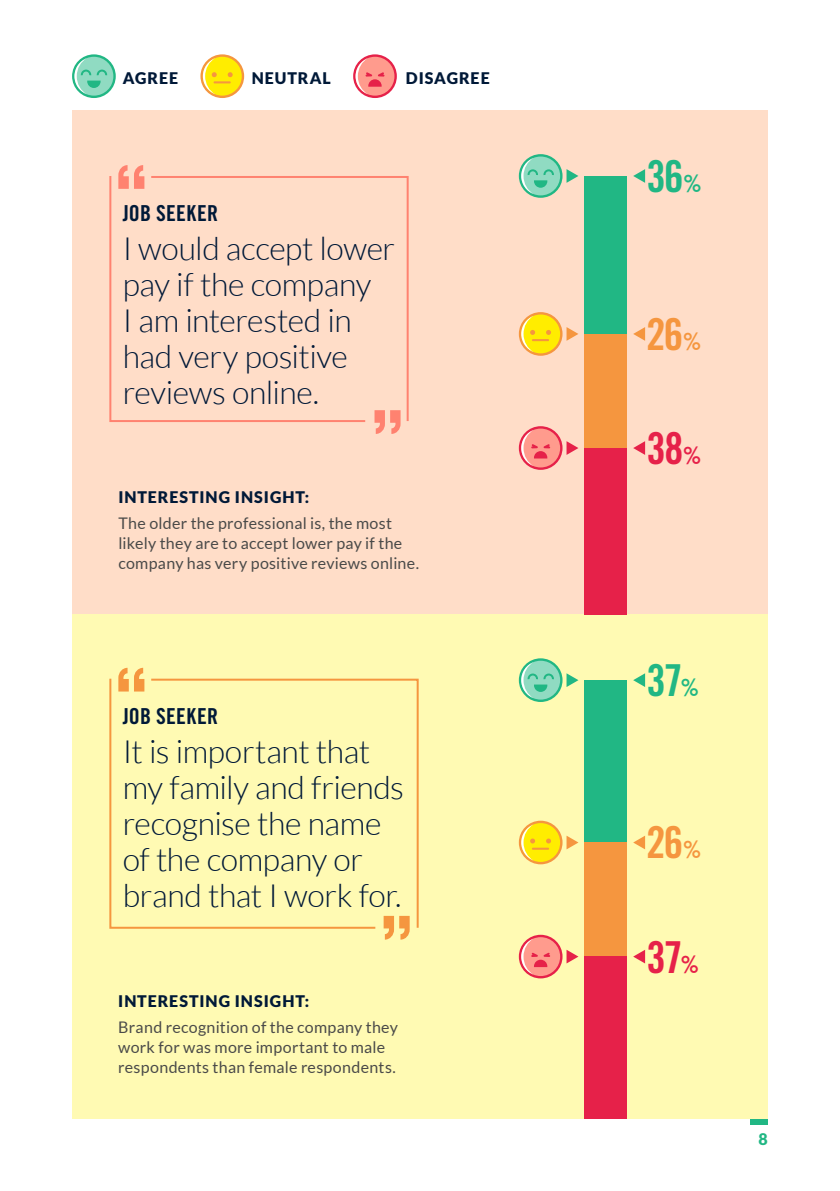
<style>
.page{position:relative;width:840px;height:1191px;background:#fff}
.page>*{position:absolute;margin:0;border:0;box-sizing:border-box;transform-origin:0 0}
.t1{font:44px "Trade Gothic LT Std Bd Cn 20";color:#21b784}
.t2{font:44px "Trade Gothic LT Std Bd Cn 20";color:#e62149}
.t3{font:44px "Trade Gothic LT Std Bd Cn 20";color:#f5963f}
.t4{font:300 32px/36px "Lato";letter-spacing:-.015em;color:#001938}
.t5{font:22px "Trade Gothic LT Std Bd Cn 20";letter-spacing:.015em;color:#001938}
.t6{font:16px/20px "Lato";letter-spacing:.015em;color:#4a4a49}
.t7{font:900 16px "Lato";letter-spacing:.06em;color:#001938}
.t8{font:900 16px "Lato";color:#21b784}
.s1{font-size:24px}
</style>
<div class="page">
<div style="left:72px;top:111px;width:695px;height:504px;background:#ffddc8"></div>
<div style="left:72px;top:615px;width:695px;height:504px;background:#fffab3"></div>
<div style="left:750px;top:1119px;width:17px;height:5px;background:#21b784"></div>
<svg style="left:375px;top:423px;width:25px;height:11px"></svg>
<svg style="left:118px;top:165px;width:26px;height:9px"></svg>
<svg style="left:109px;top:174px;width:40px;height:248px"></svg>
<svg style="left:149px;top:176px;width:260px;height:247px"></svg>
<svg style="left:384px;top:929px;width:25px;height:10px"></svg>
<svg style="left:118px;top:668px;width:26px;height:8px"></svg>
<svg style="left:109px;top:676px;width:40px;height:253px"></svg>
<svg style="left:149px;top:678px;width:270px;height:251px"></svg>
<div style="left:584px;top:680px;width:42px;height:162px;background:#21b784"></div>
<div style="left:584px;top:842px;width:42px;height:114px;background:#f5963f"></div>
<div style="left:584px;top:956px;width:42px;height:163px;background:#e62149"></div>
<svg style="left:566px;top:673px;width:12px;height:14px"></svg>
<svg style="left:566px;top:835px;width:12px;height:14px"></svg>
<svg style="left:566px;top:949px;width:12px;height:14px"></svg>
<svg style="left:633px;top:674px;width:11px;height:13px"></svg>
<svg style="left:633px;top:836px;width:11px;height:13px"></svg>
<svg style="left:633px;top:950px;width:11px;height:13px"></svg>
<div style="left:584px;top:448px;width:42px;height:167px;background:#e62149"></div>
<div style="left:584px;top:334px;width:42px;height:114px;background:#f5963f"></div>
<div style="left:584px;top:176px;width:42px;height:158px;background:#21b784"></div>
<svg style="left:566px;top:169px;width:12px;height:14px"></svg>
<svg style="left:566px;top:327px;width:12px;height:14px"></svg>
<svg style="left:566px;top:441px;width:12px;height:14px"></svg>
<svg style="left:633px;top:169px;width:11px;height:13px"></svg>
<svg style="left:633px;top:327px;width:11px;height:13px"></svg>
<svg style="left:633px;top:442px;width:11px;height:13px"></svg>
<svg style="left:518px;top:154px;width:44px;height:44px"></svg>
<div style="left:521px;top:156px;width:39px;height:39px;background:#90dbc2;border-radius:50%"></div>
<svg style="left:521px;top:158px;width:32px;height:36px"></svg>
<svg style="left:518px;top:658px;width:44px;height:44px"></svg>
<div style="left:521px;top:660px;width:39px;height:39px;background:#90dbc2;border-radius:50%"></div>
<svg style="left:521px;top:662px;width:32px;height:36px"></svg>
<svg style="left:72px;top:54px;width:44px;height:44px"></svg>
<div style="left:74px;top:57px;width:39px;height:39px;background:#90dbc2;border-radius:50%"></div>
<svg style="left:74px;top:58px;width:33px;height:36px"></svg>
<svg style="left:518px;top:312px;width:44px;height:44px"></svg>
<div style="left:521px;top:314px;width:39px;height:39px;background:#ffed00;border-radius:50%"></div>
<svg style="left:521px;top:316px;width:29px;height:36px"></svg>
<svg style="left:200px;top:54px;width:44px;height:44px"></svg>
<div style="left:203px;top:57px;width:38px;height:39px;background:#ffed00;border-radius:50%"></div>
<svg style="left:203px;top:58px;width:29px;height:36px"></svg>
<svg style="left:518px;top:820px;width:44px;height:44px"></svg>
<div style="left:521px;top:823px;width:39px;height:39px;background:#ffed00;border-radius:50%"></div>
<svg style="left:521px;top:824px;width:29px;height:36px"></svg>
<svg style="left:518px;top:426px;width:44px;height:44px"></svg>
<div style="left:521px;top:428px;width:39px;height:39px;background:#ff9b8d;border-radius:50%"></div>
<svg style="left:521px;top:430px;width:29px;height:36px"></svg>
<svg style="left:353px;top:54px;width:43px;height:44px"></svg>
<div style="left:355px;top:57px;width:39px;height:39px;background:#ff9b8d;border-radius:50%"></div>
<svg style="left:355px;top:58px;width:29px;height:36px"></svg>
<svg style="left:518px;top:934px;width:44px;height:44px"></svg>
<div style="left:521px;top:937px;width:39px;height:39px;background:#ff9b8d;border-radius:50%"></div>
<svg style="left:521px;top:938px;width:29px;height:36px"></svg>
<p class="t7" style="left:123px;top:68px;width:57px">AGREE</p>
<p class="t7" style="left:251px;top:68px;width:81px">NEUTRAL</p>
<p class="t7" style="left:406px;top:68px;width:85px">DISAGREE</p>
<h3 class="t5" style="left:123px;top:200px;width:97px">JOB SEEKER</h3>
<h2 class="t4" style="left:123px;top:231px;width:274px">I would accept lower pay if the company<br>I am interested in had very positive reviews online.</h2>
<p class="t7" style="left:118px;top:488px;width:192px">INTERESTING INSIGHT:</p>
<p class="t6" style="left:118px;top:513px;width:302px">The older the professional is, the most likely they are to accept lower pay if the company has very positive reviews online.</p>
<h3 class="t5" style="left:123px;top:702px;width:97px">JOB SEEKER</h3>
<h2 class="t4" style="left:123px;top:733px;width:283px">It is important that my family and friends recognise the name of the company or brand that I work for.</h2>
<p class="t7" style="left:118px;top:992px;width:192px">INTERESTING INSIGHT:</p>
<p class="t6" style="left:118px;top:1017px;width:281px">Brand recognition of the company they work for was more important to male respondents than female respondents.</p>
<h1 class="t1" style="left:646px;top:149px;width:57px">36<span class="s1">%</span></h1>
<h1 class="t3" style="left:645px;top:307px;width:57px">26<span class="s1">%</span></h1>
<h1 class="t2" style="left:646px;top:421px;width:57px">38<span class="s1">%</span></h1>
<h1 class="t1" style="left:646px;top:653px;width:54px">37<span class="s1">%</span></h1>
<h1 class="t3" style="left:645px;top:816px;width:57px">26<span class="s1">%</span></h1>
<h1 class="t2" style="left:646px;top:930px;width:54px">37<span class="s1">%</span></h1>
<p class="t8" style="left:758px;top:1129px;width:11px">8</p>
</div>
